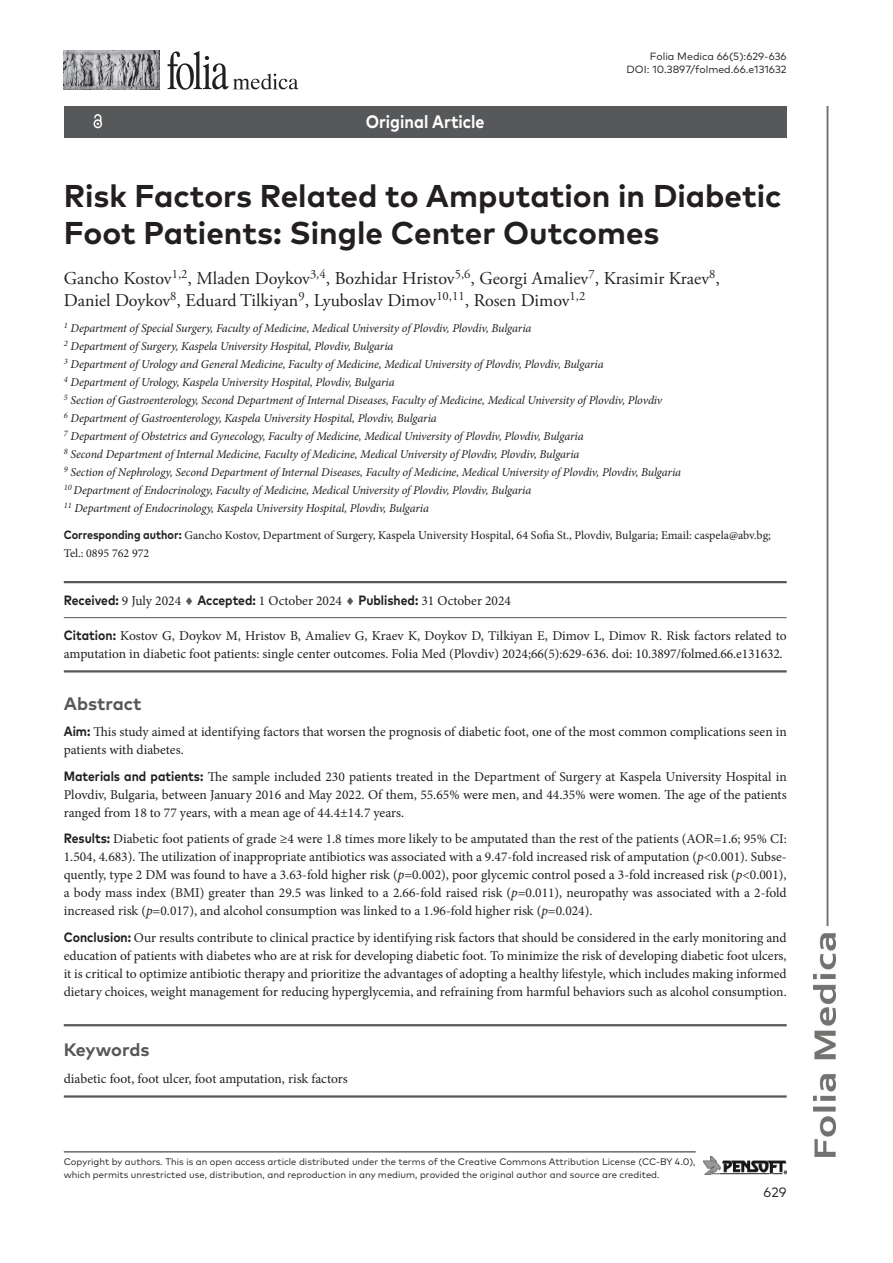
<style>
.page{position:relative;width:893px;height:1263px;background:#fff}
.page>*{position:absolute;margin:0;border:0;box-sizing:border-box;transform-origin:0 0}
._1F_-_Article_Title{font:700 31.5px/37.8px "FF Mark Pro";color:#231f20}
._1F_-_Authors{font:18px/21.6px "Adobe Garamond Pro";color:#231f20}
.t1{font:700 18px "FF Mark Pro";color:#fff;scale:.9 1}
._1F_-_Abstract{font:700 18px "FF Mark Pro";color:#57585a}
._1F_-_Keywords{font:700 18px "FF Mark Pro";letter-spacing:-.01em;color:#57585a}
._1F_-_Abstract-2{font:13.5px/18px "Minion Pro";color:#231f20;text-align:justify}
._1F_-_Citation{font:13.5px/18px "Minion Pro";letter-spacing:-.005em;color:#231f20}
._1F_-_Dates{font:13.5px "Minion Pro";color:#231f20}
._1F_-_Keywords-2{font:13.5px "Minion Pro";color:#231f20}
.t2{font:13.5px "FF Mark Pro";color:#231f20}
._1F_-_Affiliations{font:italic 12px "Minion Pro";letter-spacing:-.01em;color:#231f20}
._1F_-_Corr_author{font:12px/18px "Minion Pro";letter-spacing:-.005em;color:#231f20}
.F1_-_Master_Header_1st_page{font:10.5px "FF Mark Pro";color:#231f20}
.t3{font:9.45px/12.6px "FF Mark Pro";color:#231f20}
.s1{font-family:"FF Mark Pro";font-weight:700}
.s2{color:#57585a}
.s3{font-style:italic}
</style>
<div class="page">
<img style="left:813px;top:106px;width:22px;height:1051px">
<img style="left:64px;top:51px;width:96px;height:38px">
<svg style="left:168px;top:51px;width:130px;height:39px"></svg>
<hr style="left:64px;top:1151px;width:632px;height:1px;background:#231f20">
<img style="left:703px;top:1157px;width:84px;height:17px">
<div style="left:64px;top:106px;width:723px;height:32px;background:#57585a"></div>
<svg style="left:94px;top:114px;width:8px;height:14px"></svg>
<hr style="left:64px;top:581px;width:723px;height:2px;background:#57585a">
<hr style="left:64px;top:617px;width:723px;height:1px;background:#57585a">
<hr style="left:64px;top:670px;width:723px;height:2px;background:#57585a">
<hr style="left:64px;top:1024px;width:723px;height:2px;background:#57585a">
<hr style="left:64px;top:1095px;width:723px;height:2px;background:#57585a">
<p class="t1" style="left:366px;top:108px;width:134px">Original Article</p>
<p class="F1_-_Master_Header_1st_page" style="left:650px;top:48px;width:138px">Folia Medica 66(5):629-636</p>
<p class="F1_-_Master_Header_1st_page" style="left:627px;top:61px;width:162px">DOI: 10.3897/folmed.66.e131632</p>
<p class="_1F_-_Article_Title" style="left:64px;top:174px;width:719px">Risk Factors Related to Amputation in Diabetic<br>Foot Patients: Single Center Outcomes</p>
<p class="_1F_-_Authors" style="left:64px;top:268px;width:658px">Gancho Kostov<sup>1,2</sup>, Mladen Doykov<sup>3,4</sup>, Bozhidar Hristov<sup>5,6</sup>, Georgi Amaliev<sup>7</sup>, Krasimir Kraev<sup>8</sup>,<br>Daniel Doykov<sup>8</sup>, Eduard Tilkiyan<sup>9</sup>, Lyuboslav Dimov<sup>10,11</sup>, Rosen Dimov<sup>1,2</sup></p>
<p class="_1F_-_Affiliations" style="left:64px;top:320px;width:469px"><sup>1</sup> Department of Special Surgery, Faculty of Medicine, Medical University of Plovdiv, Plovdiv, Bulgaria</p>
<p class="_1F_-_Affiliations" style="left:64px;top:338px;width:331px"><sup>2</sup> Department of Surgery, Kaspela University Hospital, Plovdiv, Bulgaria</p>
<p class="_1F_-_Affiliations" style="left:64px;top:356px;width:541px"><sup>3</sup> Department of Urology and General Medicine, Faculty of Medicine, Medical University of Plovdiv, Plovdiv, Bulgaria</p>
<p class="_1F_-_Affiliations" style="left:64px;top:374px;width:332px"><sup>4</sup> Department of Urology, Kaspela University Hospital, Plovdiv, Bulgaria</p>
<p class="_1F_-_Affiliations" style="left:64px;top:392px;width:600px"><sup>5</sup> Section of Gastroenterology, Second Department of Internal Diseases, Faculty of Medicine, Medical University of Plovdiv, Plovdiv</p>
<p class="_1F_-_Affiliations" style="left:64px;top:410px;width:374px"><sup>6</sup> Department of Gastroenterology, Kaspela University Hospital, Plovdiv, Bulgaria</p>
<p class="_1F_-_Affiliations" style="left:64px;top:428px;width:521px"><sup>7</sup> Department of Obstetrics and Gynecology, Faculty of Medicine, Medical University of Plovdiv, Plovdiv, Bulgaria</p>
<p class="_1F_-_Affiliations" style="left:64px;top:446px;width:517px"><sup>8</sup> Second Department of Internal Medicine, Faculty of Medicine, Medical University of Plovdiv, Plovdiv, Bulgaria</p>
<p class="_1F_-_Affiliations" style="left:64px;top:464px;width:619px"><sup>9</sup> Section of Nephrology, Second Department of Internal Diseases, Faculty of Medicine, Medical University of Plovdiv, Plovdiv, Bulgaria</p>
<p class="_1F_-_Affiliations" style="left:64px;top:482px;width:469px"><sup>10</sup> Department of Endocrinology, Faculty of Medicine, Medical University of Plovdiv, Plovdiv, Bulgaria</p>
<p class="_1F_-_Affiliations" style="left:64px;top:500px;width:367px"><sup>11</sup> Department of Endocrinology, Kaspela University Hospital, Plovdiv, Bulgaria</p>
<p class="_1F_-_Corr_author" style="left:64px;top:526px;width:709px"><span class="s1">Corresponding author:</span> Gancho Kostov, Department of Surgery, Kaspela University Hospital, 64 Sofia St., Plovdiv, Bulgaria; Email: caspela@abv.bg;<br>Tel.: 0895 762 972</p>
<p class="_1F_-_Dates" style="left:64px;top:591px;width:449px"><span class="s1">Received:</span> 9 July 2024 <span class="s2">♦</span> <span class="s1">Accepted:</span> 1 October 2024 <span class="s2">♦</span> <span class="s1">Published:</span> 31 October 2024</p>
<p class="_1F_-_Citation" style="left:64px;top:626px;width:724px"><span class="s1">Citation:</span> Kostov G, Doykov M, Hristov B, Amaliev G, Kraev K, Doykov D, Tilkiyan E, Dimov L, Dimov R. Risk factors related to amputation in diabetic foot patients: single center outcomes. Folia Med (Plovdiv) 2024;66(5):629-636. doi: 10.3897/folmed.66.e131632.</p>
<p class="_1F_-_Abstract" style="left:64px;top:689px;width:79px">Abstract</p>
<p class="_1F_-_Abstract-2" style="left:64px;top:723px;width:724px"><span class="s1">Aim:</span> This study aimed at identifying factors that worsen the prognosis of diabetic foot, one of the most common complications seen in patients with diabetes.</p>
<p class="_1F_-_Abstract-2" style="left:64px;top:767px;width:724px"><span class="s1">Materials and patients:</span> The sample included 230 patients treated in the Department of Surgery at Kaspela University Hospital in Plovdiv, Bulgaria, between January 2016 and May 2022. Of them, 55.65% were men, and 44.35% were women. The age of the patients ranged from 18 to 77 years, with a mean age of 44.4±14.7 years.</p>
<p class="_1F_-_Abstract-2" style="left:64px;top:830px;width:724px"><span class="s1">Results:</span> Diabetic foot patients of grade ≥4 were 1.8 times more likely to be amputated than the rest of the patients (AOR=1.6; 95% CI:<br>1.504, 4.683). The utilization of inappropriate antibiotics was associated with a 9.47-fold increased risk of amputation (<span class="s3">p</span>&lt;0.001). Subse&shy;quently, type 2 DM was found to have a 3.63-fold higher risk (<span class="s3">p</span>=0.002), poor glycemic control posed a 3-fold increased risk (<span class="s3">p</span>&lt;0.001), a body mass index (BMI) greater than 29.5 was linked to a 2.66-fold raised risk (<span class="s3">p</span>=0.011), neuropathy was associated with a 2-fold increased risk (<span class="s3">p</span>=0.017), and alcohol consumption was linked to a 1.96-fold higher risk (<span class="s3">p</span>=0.024).</p>
<p class="_1F_-_Abstract-2" style="left:64px;top:928px;width:724px"><span class="s1">Conclusion:</span> Our results contribute to clinical practice by identifying risk factors that should be considered in the early monitoring and education of patients with diabetes who are at risk for developing diabetic foot. To minimize the risk of developing diabetic foot ulcers, it is critical to optimize antibiotic therapy and prioritize the advantages of adopting a healthy lifestyle, which includes making informed dietary choices, weight management for reducing hyperglycemia, and refraining from harmful behaviors such as alcohol consumption.</p>
<p class="_1F_-_Keywords" style="left:64px;top:1036px;width:87px">Keywords</p>
<p class="_1F_-_Keywords-2" style="left:64px;top:1069px;width:285px">diabetic foot, foot ulcer, foot amputation, risk factors</p>
<p class="t3" style="left:64px;top:1154px;width:633px">Copyright by authors<span class="s3">.</span> This is an open access article distributed under the terms of the Creative Commons Attribution License (CC-BY 4.0), which permits unrestricted use, distribution, and reproduction in any medium, provided the original author and source are credited.</p>
<p class="t2" style="left:764px;top:1182px;width:25px">629</p>
</div>
